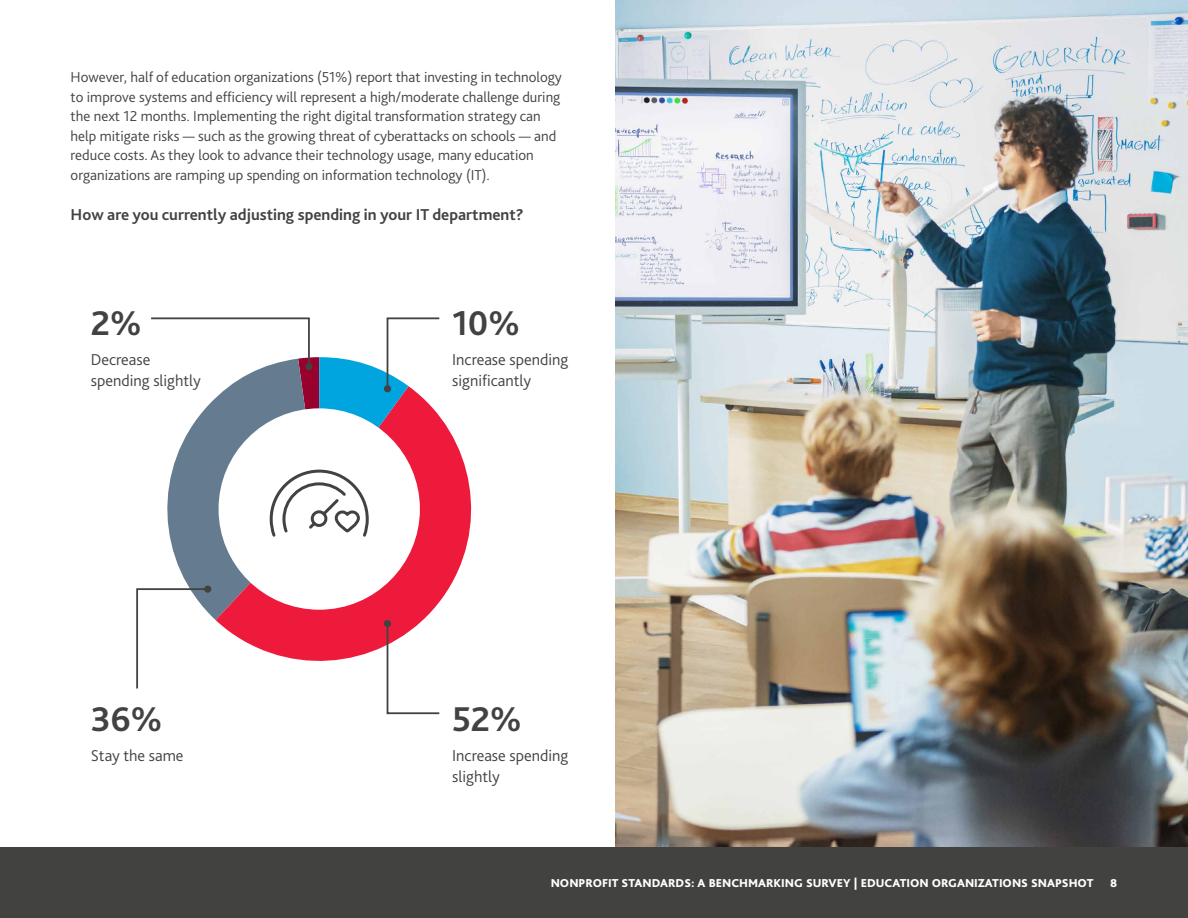
<style>
.page{position:relative;width:1188px;height:918px;background:#fff}
.page>*{position:absolute;margin:0;border:0;box-sizing:border-box;transform-origin:0 0}
.t1{font:700 36px "Bliss Pro";color:#424241}
.t2{font:300 16.5px/21px "Bliss Pro";color:#424241}
.t3{font:700 16.5px "Bliss Pro";color:#424241}
.t4{font:300 15px/19.5px "Bliss Pro";color:#424241}
.t5{font:800 12px "Bliss Pro";color:#fff}
</style>
<div class="page">
<img style="left:615px;top:0;width:573px;height:847px">
<svg style="left:170px;top:539px;width:46px;height:81px;fill:#657c90"></svg>
<svg style="left:216px;top:418px;width:256px;height:243px;fill:#ed1a3b"></svg>
<div style="left:219px;top:408px;width:201px;height:202px;background:#fff;border-radius:50%"></div>
<svg style="left:386px;top:622px;width:55px;height:93px"></svg>
<div style="left:384px;top:620px;width:7px;height:7px;background:#424241;border-radius:50%"></div>
<svg style="left:151px;top:317px;width:290px;height:222px"></svg>
<div style="left:305px;top:363px;width:8px;height:7px;background:#424241;border-radius:50%"></div>
<svg style="left:136px;top:587px;width:74px;height:102px"></svg>
<div style="left:204px;top:586px;width:7px;height:7px;background:#424241;border-radius:50%"></div>
<div style="left:0;top:847px;width:1188px;height:71px;background:#424241"></div>
<p class="t4" style="left:71px;top:67px;width:493px">However, half of education organizations (51%) report that investing in technology to improve systems and efficiency will represent a high/moderate challenge during the next 12 months. Implementing the right digital transformation strategy can help mitigate risks — such as the growing threat of cyberattacks on schools — and reduce costs. As they look to advance their technology usage, many education organizations are ramping up spending on information technology (IT).</p>
<p class="t3" style="left:71px;top:204px;width:455px">How are you currently adjusting spending in your IT department?</p>
<h1 class="t1" style="left:91px;top:301px;width:52px">2%</h1>
<p class="t2" style="left:91px;top:349px;width:111px">Decrease spending slightly</p>
<h1 class="t1" style="left:91px;top:697px;width:73px">36%</h1>
<p class="t2" style="left:91px;top:745px;width:94px">Stay the same</p>
<h1 class="t1" style="left:452px;top:301px;width:69px">10%</h1>
<p class="t2" style="left:452px;top:349px;width:118px">Increase spending significantly</p>
<h1 class="t1" style="left:452px;top:697px;width:71px">52%</h1>
<p class="t2" style="left:452px;top:745px;width:118px">Increase spending slightly</p>
<p class="t5" style="left:551px;top:876px;width:544px">NONPROFIT STANDARDS: A BENCHMARKING SURVEY | EDUCATION ORGANIZATIONS SNAPSHOT</p>
<p class="t5" style="left:1110px;top:876px;width:9px">8</p>
</div>
